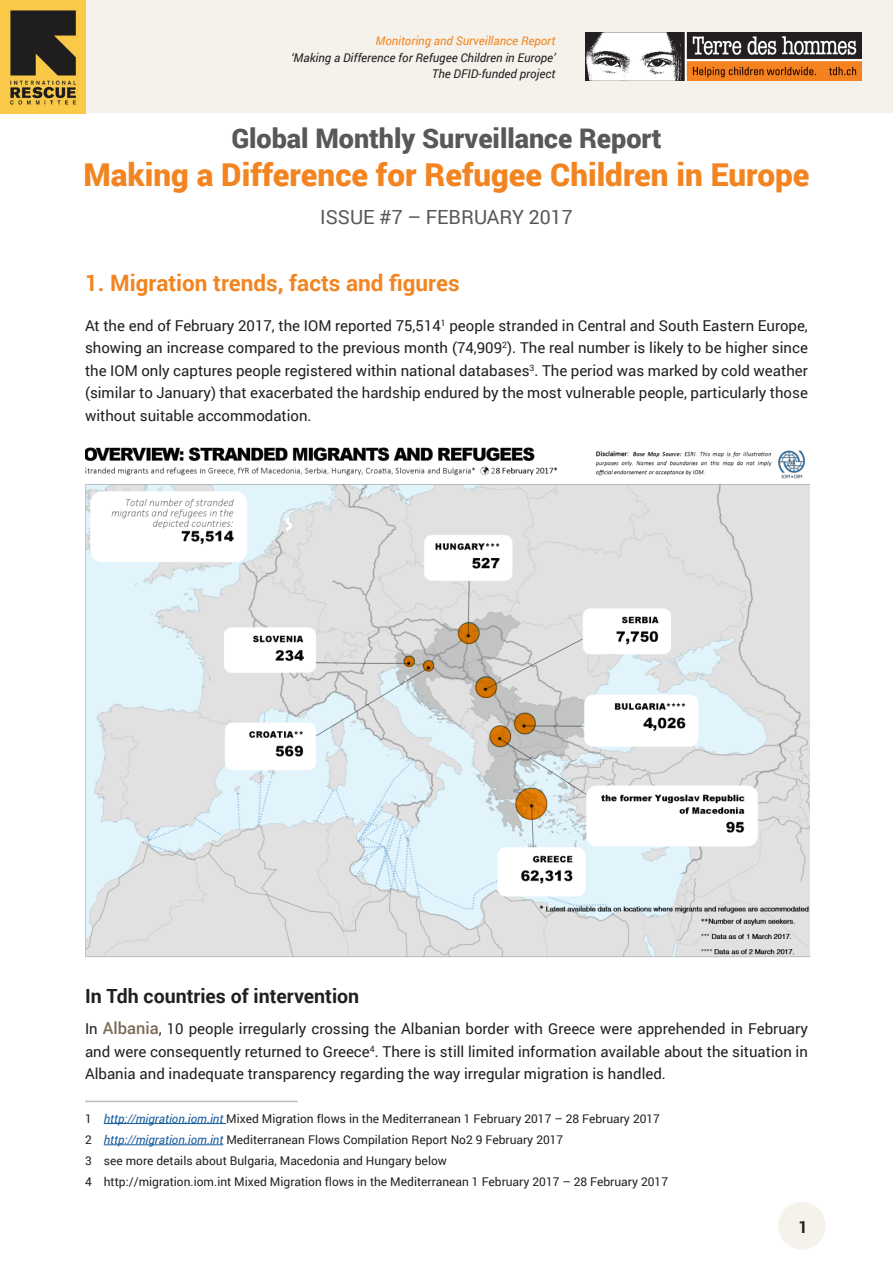
<style>
.page{position:relative;width:893px;height:1263px;background:#fff}
.page>*{position:absolute;margin:0;border:0;box-sizing:border-box;transform-origin:0 0}
.t1{font:900 31.5px "Roboto";color:#f28521}
.t2{font:900 27px "Roboto";color:#57585a}
.t3{font:700 22.5px "Roboto";color:#f28521}
.t4{font:700 19.5px "Roboto";color:#231f20}
.t5{font:19.5px "Roboto";color:#57585a}
.t6{font:700 16.5px "Roboto";color:#231f20}
.t7{font:15px/22.5px "Roboto";color:#231f20;text-align:justify}
.t8{font:12px/21.3px "Roboto";color:#231f20}
.t9{font:italic 12px/16.5px "Roboto";color:#231f20;text-align:right}
.t10{font:italic 12px "Roboto";color:#f28521}
.s1{font-weight:500;font-size:16.5px;color:#7c6a57}
.s2{font-style:italic;color:#175d9e}
</style>
<div class="page">
<div style="left:778px;top:1202px;width:48px;height:47px;background:#f5f2eb;border-radius:50%"></div>
<div style="left:0;top:0;width:893px;height:112px;background:#f5f2eb"></div>
<img style="left:585px;top:32px;width:276px;height:48px">
<img style="left:0;top:0;width:85px;height:113px">
<img style="left:85px;top:447px;width:724px;height:511px">
<svg style="left:516px;top:788px;width:31px;height:32px"></svg>
<svg style="left:458px;top:623px;width:21px;height:21px"></svg>
<svg style="left:476px;top:677px;width:21px;height:21px"></svg>
<svg style="left:423px;top:661px;width:11px;height:10px"></svg>
<svg style="left:404px;top:656px;width:10px;height:11px"></svg>
<svg style="left:514px;top:713px;width:21px;height:21px"></svg>
<svg style="left:490px;top:726px;width:21px;height:21px"></svg>
<hr style="left:85px;top:1101px;width:213px;height:1px;background:#bcbdc0">
<hr style="left:104px;top:1123px;width:122px;height:1px;background:#175d9e">
<hr style="left:104px;top:1144px;width:119px;height:1px;background:#175d9e">
<p class="t10" style="left:375px;top:33px;width:181px">Monitoring and Surveillance Report</p>
<p class="t9" style="left:291px;top:49px;width:266px">‘Making a Difference for Refugee Children in Europe’<br>The DFID-funded project</p>
<h2 class="t2" style="left:231px;top:119px;width:432px">Global Monthly Surveillance Report</h2>
<h1 class="t1" style="left:84px;top:153px;width:727px">Making a Difference for Refugee Children in Europe</h1>
<h3 class="t5" style="left:320px;top:203px;width:254px">ISSUE #7 – FEBRUARY 2017</h3>
<h3 class="t3" style="left:85px;top:267px;width:376px">1. Migration trends, facts and figures</h3>
<p class="t7" style="left:85px;top:314px;width:724px">At the end of February 2017, the IOM reported 75,514<sup>1</sup> people stranded in Central and South Eastern Europe, showing an increase compared to the previous month (74,909<sup>2</sup>). The real number is likely to be higher since the IOM only captures people registered within national databases<sup>3</sup>. The period was marked by cold weather (similar to January) that exacerbated the hardship endured by the most vulnerable people, particularly those without suitable accommodation.</p>
<h3 class="t4" style="left:85px;top:982px;width:276px">In Tdh countries of intervention</h3>
<p class="t7" style="left:85px;top:1017px;width:724px">In <span class="s1">Albania</span>, 10 people irregularly crossing the Albanian border with Greece were apprehended in February and were consequently returned to Greece<sup>4</sup>. There is still limited information available about the situation in Albania and inadequate transparency regarding the way irregular migration is handled.</p>
<p class="t8" style="left:85px;top:1107px;width:585px">1 <span class="s2">http://migration.iom.int</span> Mixed Migration flows in the Mediterranean 1 February 2017 – 28 February 2017<br>2 <span class="s2">http://migration.iom.int</span> Mediterranean Flows Compilation Report No2 9 February 2017<br>3 see more details about Bulgaria, Macedonia and Hungary below<br>4 http://migration.iom.int Mixed Migration flows in the Mediterranean 1 February 2017 – 28 February 2017</p>
<p class="t6" style="left:798px;top:1215px;width:11px">1</p>
</div>
